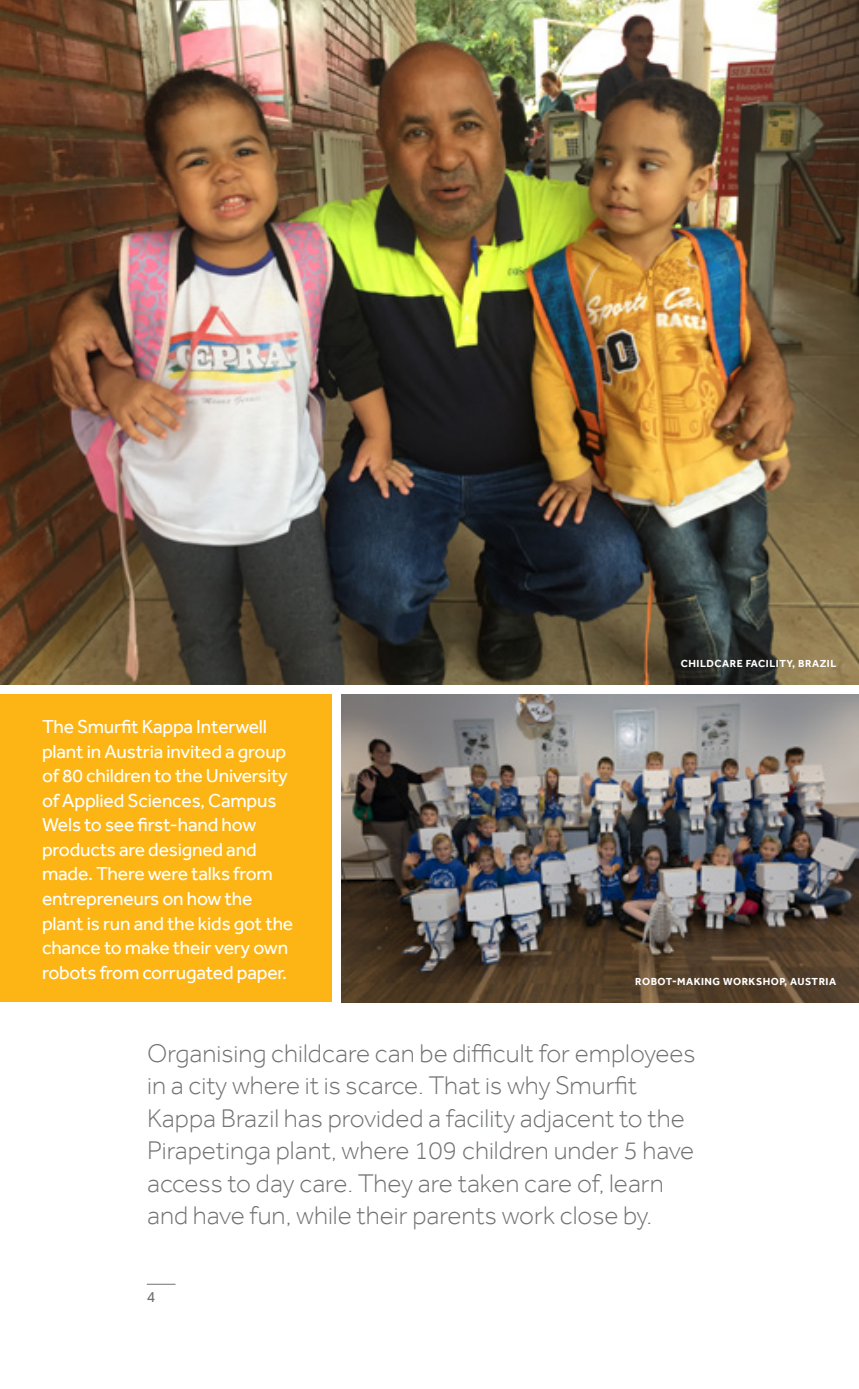
<style>
.page{position:relative;width:859px;height:1389px;background:#fff}
.page>*{position:absolute;margin:0;border:0;box-sizing:border-box;transform-origin:0 0}
.t1{font:300 26.25px/32.4px "Effra Corp";color:#707272}
.t2{font:19.25px/24.5px "Effra Corp";letter-spacing:-.01em;color:#fff}
.t3{font:15.75px "Effra Corp";color:#707272}
.t4{font:700 10.5px "Effra Corp";letter-spacing:.05em;color:#fff}
</style>
<div class="page">
<svg style="left:147px;top:1284px;width:28px;height:1px"></svg>
<img style="left:0;top:0;width:858px;height:685px">
<img style="left:342px;top:694px;width:516px;height:308px">
<div style="left:0;top:694px;width:332px;height:308px;background:#fcb515"></div>
<p class="t2" style="left:42px;top:715px;width:253px">The Smurfit Kappa Interwell plant in Austria invited a group of 80 children to the University of Applied Sciences, Campus<br>Wels to see first-hand how products are designed and made. There were talks from entrepreneurs on how the plant is run and the kids got the chance to make their very own robots from corrugated paper.</p>
<p class="t4" style="left:680px;top:657px;width:157px">CHILDCARE FACILITY, BRAZIL</p>
<p class="t4" style="left:635px;top:975px;width:202px">ROBOT-MAKING WORKSHOP, AUSTRIA</p>
<p class="t1" style="left:147px;top:1037px;width:550px">Organising childcare can be difficult for employees in a city where it is scarce. That is why Smurfit Kappa Brazil has provided a facility adjacent to the Pirapetinga plant, where 109 children under 5 have access to day care. They are taken care of, learn and have fun, while their parents work close by.</p>
<p class="t3" style="left:147px;top:1288px;width:10px">4</p>
</div>
